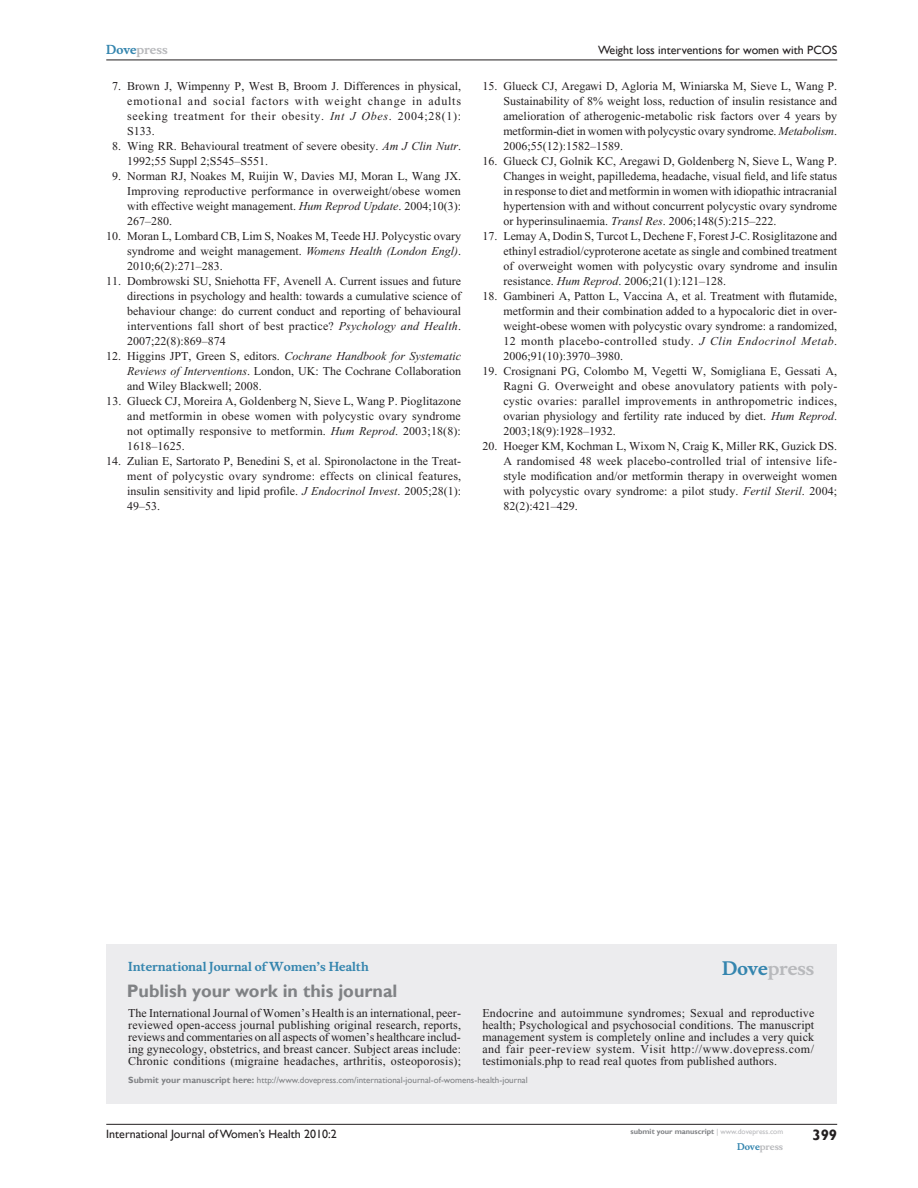
<style>
.page{position:relative;width:918px;height:1188px;background:#fff}
.page>*{position:absolute;margin:0;border:0;box-sizing:border-box;transform-origin:0 0}
.t1{font:700 18px "Gill Sans";color:#808285}
.t2{font:700 18px "Musee";color:#b8b9bc}
.t3{font:700 15px "Gill Sans";color:#231f20}
.t4{font:12px/15px "Times New Roman";color:#231f20;text-align:justify}
.t5{font:12px "Gill Sans";color:#231f20}
.t6{font:700 12px "Musee";color:#3485ae}
.t7{font:700 12px "Musee";color:#b8b9bc}
.t8{font:9px "Gill Sans";color:#808285}
.t9{font:700 9px "Musee";color:#b8b9bc}
.t10{font:700 7.5px "Gill Sans";color:#808285}
.s1{color:#3485ae}
.s2{font-style:italic}
.s3{font-weight:700}
.s4{font-weight:400;color:#b8b9bc}
</style>
<div class="page">
<div style="left:106px;top:944px;width:731px;height:159px;background:#ececee"></div>
<hr style="left:106px;top:1124px;width:731px;height:1px;background:#231f20">
<hr style="left:106px;top:60px;width:731px;height:1px;background:#231f20">
<p class="t7" style="left:106px;top:43px;width:63px"><span class="s1">Dove</span>press</p>
<p class="t4" style="left:127px;top:79px;width:336px;text-indent:-15px">7. Brown J, Wimpenny P, West B, Broom J. Differences in physical, emotional and social factors with weight change in adults seeking treatment for their obesity. <span class="s2">Int J Obes</span>. 2004;28(1):<br>S133.</p>
<p class="t4" style="left:127px;top:139px;width:335px;text-indent:-15px">8. Wing RR. Behavioural treatment of severe obesity. <span class="s2">Am J Clin Nutr</span>.<br>1992;55 Suppl 2;S545–S551.</p>
<p class="t4" style="left:127px;top:169px;width:335px;text-indent:-15px">9. Norman RJ, Noakes M, Ruijin W, Davies MJ, Moran L, Wang JX.<br>Improving reproductive performance in overweight/obese women with effective weight management. <span class="s2">Hum Reprod Update</span>. 2004;10(3):<br>267–280.</p>
<p class="t4" style="left:127px;top:229px;width:335px;text-indent:-21px">10. Moran L, Lombard CB, Lim S, Noakes M, Teede HJ. Polycystic ovary syndrome and weight management. <span class="s2">Womens Health (London Engl)</span>.<br>2010;6(2):271–283.</p>
<p class="t4" style="left:127px;top:274px;width:336px;text-indent:-21px">11. Dombrowski SU, Sniehotta FF, Avenell A. Current issues and future directions in psychology and health: towards a cumulative science of behaviour change: do current conduct and reporting of behavioural interventions fall short of best practice? <span class="s2">Psychology and Health</span>.<br>2007;22(8):869–874</p>
<p class="t4" style="left:127px;top:349px;width:335px;text-indent:-21px">12. Higgins JPT, Green S, editors. <span class="s2">Cochrane Handbook for Systematic Reviews of Interventions</span>. London, UK: The Cochrane Collaboration and Wiley Blackwell; 2008.</p>
<p class="t4" style="left:127px;top:394px;width:335px;text-indent:-21px">13. Glueck CJ, Moreira A, Goldenberg N, Sieve L, Wang P. Pioglitazone and metformin in obese women with polycystic ovary syndrome not optimally responsive to metformin. <span class="s2">Hum Reprod</span>. 2003;18(8):<br>1618–1625.</p>
<p class="t4" style="left:127px;top:454px;width:336px;text-indent:-21px">14. Zulian E, Sartorato P, Benedini S, et al. Spironolactone in the Treat&shy;ment of polycystic ovary syndrome: effects on clinical features, insulin sensitivity and lipid profile. <span class="s2">J Endocrinol Invest</span>. 2005;28(1):<br>49–53.</p>
<p class="t5" style="left:598px;top:43px;width:241px">Weight loss interventions for women with PCOS</p>
<p class="t4" style="left:503px;top:79px;width:335px;text-indent:-21px">15. Glueck CJ, Aregawi D, Agloria M, Winiarska M, Sieve L, Wang P.<br>Sustainability of 8% weight loss, reduction of insulin resistance and amelioration of atherogenic-metabolic risk factors over 4 years by metformin-diet in women with polycystic ovary syndrome. <span class="s2">Metabolism</span>.<br>2006;55(12):1582–1589.</p>
<p class="t4" style="left:503px;top:154px;width:335px;text-indent:-21px">16. Glueck CJ, Golnik KC, Aregawi D, Goldenberg N, Sieve L, Wang P.<br>Changes in weight, papilledema, headache, visual field, and life status in response to diet and metformin in women with idiopathic intracranial hypertension with and without concurrent polycystic ovary syndrome or hyperinsulinaemia. <span class="s2">Transl Res</span>. 2006;148(5):215–222.</p>
<p class="t4" style="left:503px;top:229px;width:336px;text-indent:-21px">17. Lemay A, Dodin S, Turcot L, Dechene F, Forest J-C. Rosiglitazone and ethinyl estradiol/cyproterone acetate as single and combined treatment of overweight women with polycystic ovary syndrome and insulin resistance. <span class="s2">Hum Reprod</span>. 2006;21(1):121–128.</p>
<p class="t4" style="left:503px;top:289px;width:335px;text-indent:-21px">18. Gambineri A, Patton L, Vaccina A, et al. Treatment with flutamide, metformin and their combination added to a hypocaloric diet in over&shy;weight-obese women with polycystic ovary syndrome: a randomized, 12 month placebo-controlled study. <span class="s2">J Clin Endocrinol Metab</span>.<br>2006;91(10):3970–3980.</p>
<p class="t4" style="left:503px;top:364px;width:336px;text-indent:-21px">19. Crosignani PG, Colombo M, Vegetti W, Somigliana E, Gessati A, Ragni G. Overweight and obese anovulatory patients with poly&shy;cystic ovaries: parallel improvements in anthropometric indices, ovarian physiology and fertility rate induced by diet. <span class="s2">Hum Reprod</span>.<br>2003;18(9):1928–1932.</p>
<p class="t4" style="left:503px;top:439px;width:335px;text-indent:-21px">20. Hoeger KM, Kochman L, Wixom N, Craig K, Miller RK, Guzick DS.<br>A randomised 48 week placebo-controlled trial of intensive life&shy;style modification and/or metformin therapy in overweight women with polycystic ovary syndrome: a pilot study. <span class="s2">Fertil Steril</span>. 2004; 82(2):421–429.</p>
<p class="t6" style="left:128px;top:959px;width:242px">International Journal of Women’s Health</p>
<h1 class="t1" style="left:127px;top:980px;width:272px">Publish your work in this journal</h1>
<h1 class="t2" style="left:722px;top:958px;width:94px"><span class="s1">Dove</span>press</h1>
<p class="t4" style="left:128px;top:1007px;width:334px;line-height:12px">The International Journal of Women’s Health is an international, peer&shy;reviewed open-access journal publishing original research, reports, reviews and commentaries on all aspects of women’s healthcare includ&shy;ing gynecology, obstetrics, and breast cancer. Subject areas include:<br>Chronic conditions (migraine headaches, arthritis, osteoporosis);</p>
<p class="t4" style="left:482px;top:1007px;width:334px;line-height:12px">Endocrine and autoimmune syndromes; Sexual and reproductive health; Psychological and psychosocial conditions. The manuscript management system is completely online and includes a very quick and fair peer-review system. Visit http://www.dovepress.com/ testimonials.php to read real quotes from published authors.</p>
<p class="t8" style="left:128px;top:1075px;width:401px"><span class="s3">Submit your manuscript here:</span> http://www.dovepress.com/international-journal-of-womens-health-journal</p>
<p class="t5" style="left:106px;top:1127px;width:232px">International Journal of Women’s Health 2010:2</p>
<p class="t10" style="left:631px;top:1127px;width:154px">submit your manuscript <span class="s4">| www.dovepress.com</span></p>
<p class="t9" style="left:737px;top:1141px;width:48px"><span class="s1">Dove</span>press</p>
<p class="t3" style="left:812px;top:1126px;width:26px">399</p>
</div>
